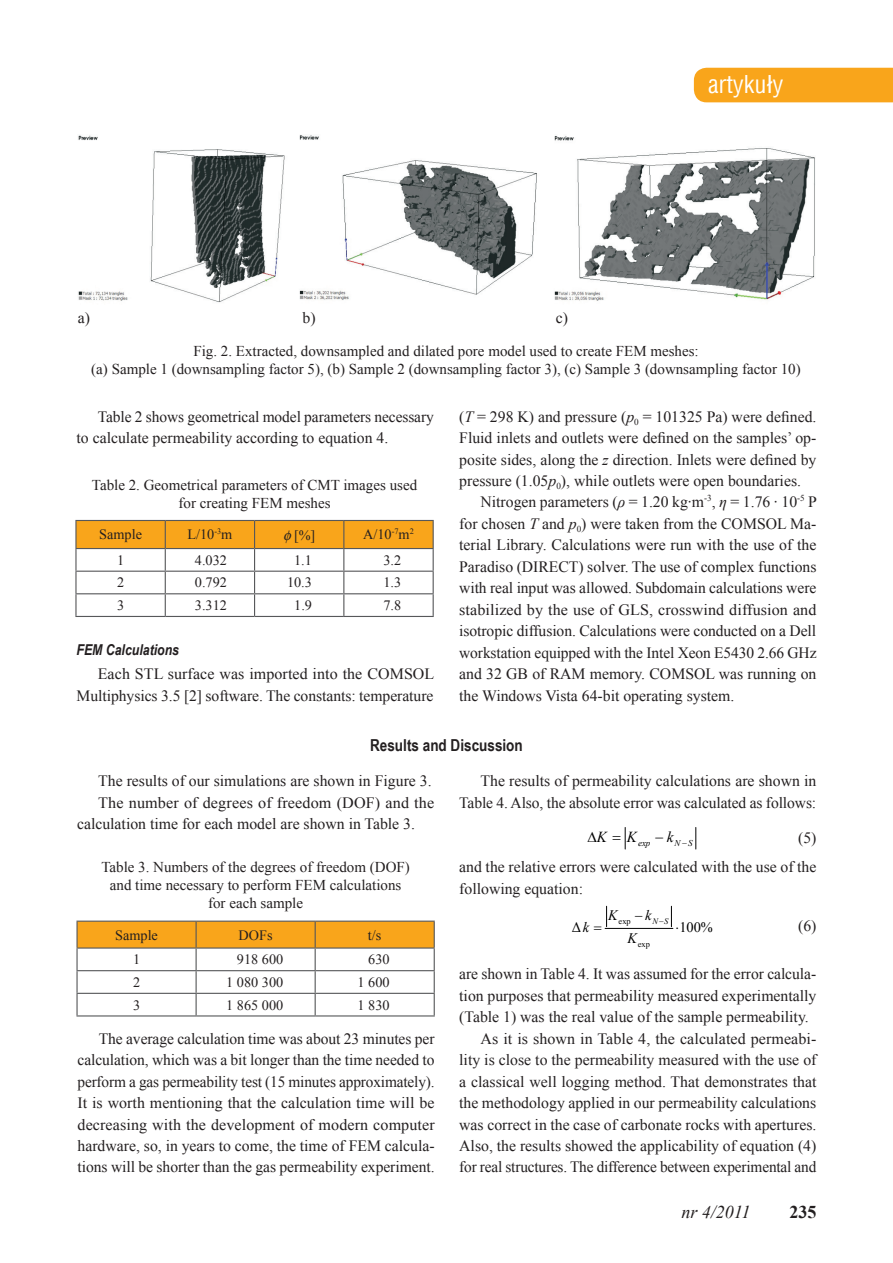
<style>
.page{position:relative;width:893px;height:1263px;background:#fff}
.page>*{position:absolute;margin:0;border:0;box-sizing:border-box;transform-origin:0 0}
.t1{font:24px "Switzerland Condensed";color:#fff}
.t2{font:italic 18px "Times New Roman";color:#231f20}
.t3{font:700 18px "Times New Roman";color:#231f20}
.t4{font:700 16.5px "Arial Narrow";color:#231f20}
.t5{font:15.75px/21.5px "Times New Roman";color:#231f20;text-align:right}
.t6{font:italic 15.3px "Times New Roman";color:#000}
.t7{font:15px/18px "Times New Roman";color:#231f20;text-align:center}
.t8{font:italic 700 15px "Arial Narrow";color:#231f20}
.t9{font:14.4px "Times New Roman";color:#000}
.t10{font:italic 14.4px "Times New Roman";color:#000}
.t11{font:14.25px "Times New Roman";color:#231f20}
.t12{font:italic 8.85px "Times New Roman";color:#000}
.t13{font:8.4px "Times New Roman";color:#000}
.t14{font:italic 8.4px "Times New Roman";color:#000}
.s1{font-style:italic}
</style>
<div class="page">
<div style="left:694px;top:68px;width:199px;height:34px;background:#f9a51b"></div>
<img style="left:78px;top:135px;width:737px;height:168px">
<hr style="left:75px;top:571px;width:90px;height:1px;background:#57585a">
<hr style="left:75px;top:593px;width:90px;height:1px;background:#57585a">
<hr style="left:75px;top:520px;width:90px;height:1px;background:#57585a">
<hr style="left:75px;top:521px;width:2px;height:27px;background:#57585a">
<hr style="left:75px;top:548px;width:90px;height:1px;background:#57585a">
<hr style="left:75px;top:549px;width:2px;height:22px;background:#57585a">
<hr style="left:75px;top:572px;width:2px;height:21px;background:#57585a">
<hr style="left:75px;top:594px;width:2px;height:22px;background:#57585a">
<hr style="left:75px;top:616px;width:90px;height:1px;background:#57585a">
<hr style="left:165px;top:616px;width:90px;height:1px;background:#57585a">
<hr style="left:255px;top:616px;width:89px;height:1px;background:#57585a">
<hr style="left:344px;top:616px;width:90px;height:1px;background:#57585a">
<svg style="left:695px;top:827px;width:1px;height:22px"></svg>
<svg style="left:671px;top:906px;width:1px;height:21px"></svg>
<hr style="left:605px;top:928px;width:68px;height:1px;background:#000">
<hr style="left:76px;top:970px;width:120px;height:1px;background:#57585a">
<hr style="left:76px;top:993px;width:120px;height:1px;background:#57585a">
<hr style="left:76px;top:920px;width:120px;height:2px;background:#57585a">
<hr style="left:76px;top:922px;width:2px;height:25px;background:#57585a">
<hr style="left:196px;top:920px;width:119px;height:2px;background:#57585a">
<hr style="left:315px;top:920px;width:120px;height:2px;background:#57585a">
<hr style="left:76px;top:947px;width:120px;height:1px;background:#57585a">
<hr style="left:76px;top:948px;width:2px;height:22px;background:#57585a">
<hr style="left:76px;top:971px;width:2px;height:22px;background:#57585a">
<hr style="left:76px;top:994px;width:2px;height:21px;background:#57585a">
<hr style="left:76px;top:1015px;width:120px;height:1px;background:#57585a">
<svg style="left:77px;top:921px;width:358px;height:95px"></svg>
<hr style="left:196px;top:1015px;width:119px;height:1px;background:#57585a">
<hr style="left:315px;top:1015px;width:120px;height:1px;background:#57585a">
<svg style="left:76px;top:520px;width:358px;height:96px"></svg>
<svg style="left:624px;top:827px;width:2px;height:22px"></svg>
<svg style="left:604px;top:906px;width:3px;height:23px"></svg>
<p class="t5" style="left:78px;top:306px;width:14px">a)</p>
<p class="t5" style="left:303px;top:306px;width:15px">b)</p>
<p class="t5" style="left:556px;top:306px;width:14px">c)</p>
<h1 class="t1" style="left:708px;top:70px;width:77px">artykuły</h1>
<p class="t7" style="left:91px;top:342px;width:711px">Fig. 2. Extracted, downsampled and dilated pore model used to create FEM meshes:<br>(a) Sample 1 (downsampling factor 5), (b) Sample 2 (downsampling factor 3), (c) Sample 3 (downsampling factor 10)</p>
<p class="t5" style="left:77px;top:405px;width:359px;text-align:left;text-indent:21px">Table 2 shows geometrical model parameters necessary to calculate permeability according to equation 4.</p>
<p class="t5" style="left:459px;top:405px;width:359px">(<span class="s1">T</span> = 298 K) and pressure (<span class="s1">p</span><sub>0</sub> = 101325 Pa) were defined.</p>
<p class="t5" style="left:459px;top:427px;width:359px">Fluid inlets and outlets were defined on the samples’ op-</p>
<p class="t5" style="left:459px;top:448px;width:359px">posite sides, along the <span class="s1">z</span> direction. Inlets were defined by</p>
<p class="t5" style="left:459px;top:470px;width:343px">pressure (1.05<span class="s1">p</span><sub>0</sub>), while outlets were open boundaries.</p>
<p class="t5" style="left:480px;top:491px;width:338px">Nitrogen parameters (<span class="s1">ρ</span> = 1.20 kg·m<sup>-3</sup>, <span class="s1">η</span> = 1.76 · 10<sup>-5</sup> P</p>
<p class="t5" style="left:459px;top:513px;width:359px">for chosen <span class="s1">T</span> and <span class="s1">p</span><sub>0</sub>) were taken from the COMSOL Ma-</p>
<p class="t5" style="left:459px;top:534px;width:359px">terial Library. Calculations were run with the use of the</p>
<p class="t5" style="left:459px;top:556px;width:359px">Paradiso (DIRECT) solver. The use of complex functions</p>
<p class="t5" style="left:459px;top:577px;width:359px">with real input was allowed. Subdomain calculations were</p>
<p class="t5" style="left:459px;top:598px;width:359px">stabilized by the use of GLS, crosswind diffusion and</p>
<p class="t5" style="left:459px;top:620px;width:358px">isotropic diffusion. Calculations were conducted on a Dell</p>
<p class="t5" style="left:459px;top:641px;width:359px">workstation equipped with the Intel Xeon E5430 2.66 GHz</p>
<p class="t5" style="left:459px;top:663px;width:359px">and 32 GB of RAM memory. COMSOL was running on</p>
<p class="t5" style="left:459px;top:684px;width:277px">the Windows Vista 64-bit operating system.</p>
<p class="t7" style="left:92px;top:475px;width:327px">Table 2. Geometrical parameters of CMT images used for creating FEM meshes</p>
<p class="t11" style="left:99px;top:525px;width:44px">Sample</p>
<p class="t11" style="left:187px;top:525px;width:46px">L/10<sup>-3</sup>m</p>
<p class="t11" style="left:294px;top:526px;width:23px">[%]</p>
<p class="t11" style="left:363px;top:525px;width:52px">A/10<sup>-7</sup>m<sup>2</sup></p>
<p class="t11" style="left:117px;top:550px;width:9px">1</p>
<p class="t11" style="left:195px;top:550px;width:34px">4.032</p>
<p class="t11" style="left:294px;top:550px;width:19px">1.1</p>
<p class="t11" style="left:383px;top:550px;width:19px">3.2</p>
<p class="t11" style="left:117px;top:573px;width:9px">2</p>
<p class="t11" style="left:195px;top:573px;width:34px">0.792</p>
<p class="t11" style="left:287px;top:573px;width:26px">10.3</p>
<p class="t11" style="left:383px;top:573px;width:19px">1.3</p>
<p class="t11" style="left:117px;top:596px;width:9px">3</p>
<p class="t11" style="left:195px;top:596px;width:34px">3.312</p>
<p class="t11" style="left:294px;top:596px;width:19px">1.9</p>
<p class="t11" style="left:383px;top:596px;width:19px">7.8</p>
<p class="t8" style="left:77px;top:638px;width:104px">FEM Calculations</p>
<p class="t5" style="left:77px;top:663px;width:359px">Each STL surface was imported into the COMSOL<br>Multiphysics 3.5 [2] software. The constants: temperature</p>
<p class="t4" style="left:370px;top:732px;width:154px">Results and Discussion</p>
<p class="t5" style="left:98px;top:770px;width:335px">The results of our simulations are shown in Figure 3.</p>
<p class="t5" style="left:98px;top:791px;width:337px">The number of degrees of freedom (DOF) and the</p>
<p class="t5" style="left:77px;top:813px;width:339px">calculation time for each model are shown in Table 3.</p>
<p class="t5" style="left:459px;top:770px;width:359px">The results of permeability calculations are shown in<br>Table 4. Also, the absolute error was calculated as follows:</p>
<p class="t12" style="left:638px;top:837px;width:14px">exp</p>
<p class="t12" style="left:674px;top:837px;width:20px">N S</p>
<p class="t6" style="left:587px;top:826px;width:21px">∆K</p>
<p class="t6" style="left:627px;top:826px;width:12px">K</p>
<p class="t6" style="left:667px;top:826px;width:8px">k</p>
<p class="t5" style="left:459px;top:823px;width:359px;line-height:29px">(5)<br>and the relative errors were calculated with the use of the</p>
<p class="t5" style="left:459px;top:877px;width:125px">following equation:</p>
<p class="t9" style="left:572px;top:917px;width:19px">∆<span class="s1">k</span></p>
<p class="t9" style="left:675px;top:917px;width:39px">⋅100%</p>
<p class="t13" style="left:638px;top:938px;width:14px">exp</p>
<p class="t7" style="left:101px;top:858px;width:310px">Table 3. Numbers of the degrees of freedom (DOF) and time necessary to perform FEM calculations for each sample</p>
<p class="t11" style="left:115px;top:925px;width:44px">Sample</p>
<p class="t11" style="left:239px;top:925px;width:36px">DOFs</p>
<p class="t11" style="left:368px;top:925px;width:15px">t/s</p>
<p class="t11" style="left:133px;top:950px;width:9px">1</p>
<p class="t11" style="left:237px;top:950px;width:48px">918 600</p>
<p class="t11" style="left:368px;top:950px;width:23px">630</p>
<p class="t11" style="left:133px;top:972px;width:9px">2</p>
<p class="t11" style="left:226px;top:972px;width:58px">1 080 300</p>
<p class="t11" style="left:357px;top:972px;width:34px">1 600</p>
<p class="t11" style="left:133px;top:995px;width:9px">3</p>
<p class="t11" style="left:226px;top:995px;width:58px">1 865 000</p>
<p class="t11" style="left:357px;top:995px;width:34px">1 830</p>
<p class="t5" style="left:78px;top:1027px;width:359px;text-align:justify;text-indent:21px">The average calculation time was about 23 minutes per calculation, which was a bit longer than the time needed to perform a gas permeability test (15 minutes approximately).<br>It is worth mentioning that the calculation time will be decreasing with the development of modern computer hardware, so, in years to come, the time of FEM calcula&shy;tions will be shorter than the gas permeability experiment.</p>
<p class="t10" style="left:608px;top:905px;width:11px">K</p>
<p class="t10" style="left:645px;top:905px;width:8px">k</p>
<p class="t14" style="left:652px;top:915px;width:17px">N S</p>
<p class="t5" style="left:798px;top:914px;width:20px">(6)</p>
<p class="t5" style="left:459px;top:963px;width:359px">are shown in Table 4. It was assumed for the error calcula-</p>
<p class="t5" style="left:459px;top:984px;width:359px">tion purposes that permeability measured experimentally</p>
<p class="t5" style="left:459px;top:1006px;width:351px">(Table 1) was the real value of the sample permeability.</p>
<p class="t5" style="left:480px;top:1027px;width:337px">As it is shown in Table 4, the calculated permeabi-</p>
<p class="t5" style="left:459px;top:1049px;width:359px">lity is close to the permeability measured with the use of</p>
<p class="t5" style="left:459px;top:1070px;width:359px">a classical well logging method. That demonstrates that</p>
<p class="t5" style="left:459px;top:1092px;width:358px">the methodology applied in our permeability calculations</p>
<p class="t5" style="left:459px;top:1113px;width:359px">was correct in the case of carbonate rocks with apertures.</p>
<p class="t5" style="left:459px;top:1135px;width:359px">Also, the results showed the applicability of equation (4)</p>
<p class="t5" style="left:459px;top:1156px;width:359px">for real structures. The difference between experimental and</p>
<p class="t13" style="left:619px;top:915px;width:14px">exp</p>
<p class="t10" style="left:627px;top:928px;width:11px">K</p>
<p class="t2" style="left:681px;top:1200px;width:71px">nr 4/2011</p>
<p class="t3" style="left:789px;top:1199px;width:28px">235</p>
</div>
